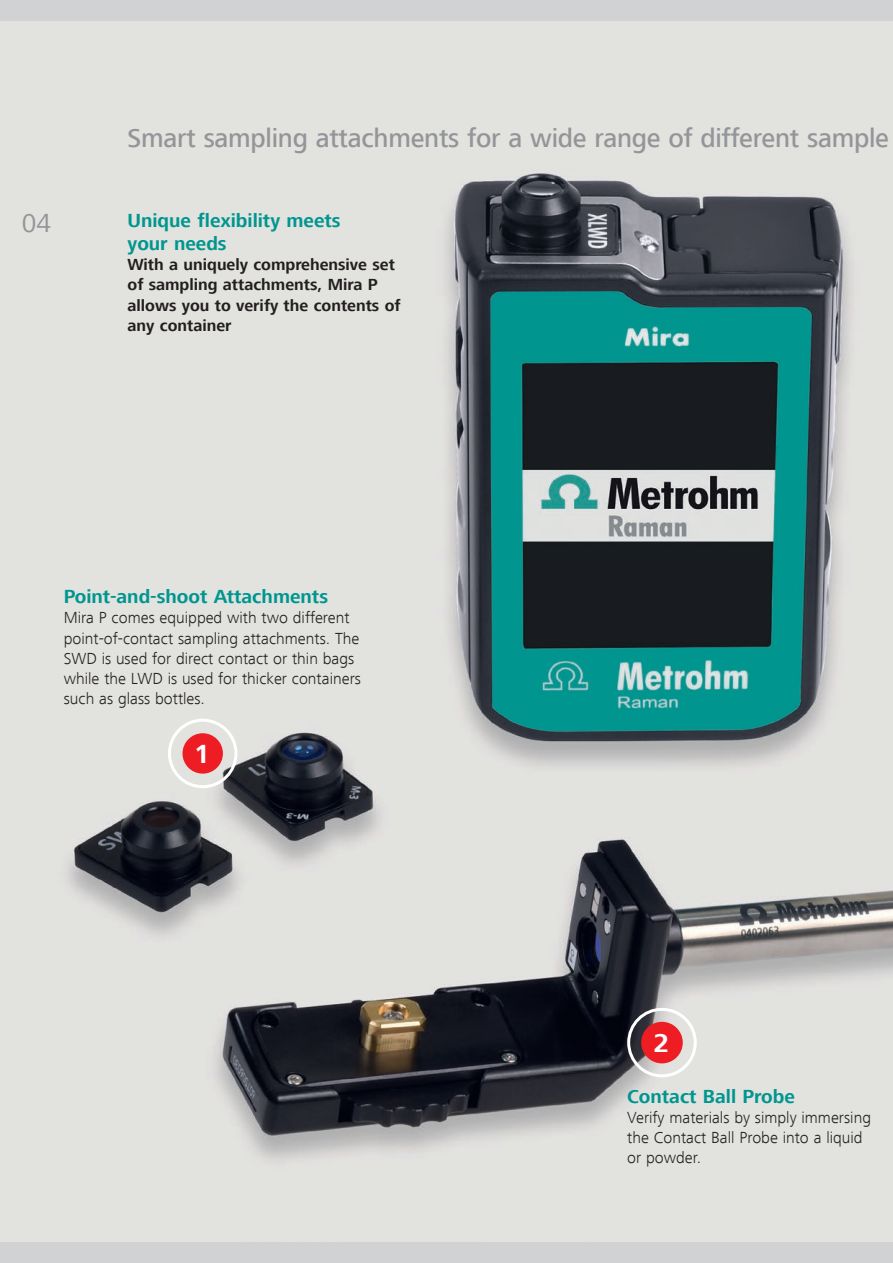
<style>
.page{position:relative;width:893px;height:1263px;background:#fff}
.page>*{position:absolute;margin:0;border:0;box-sizing:border-box;transform-origin:0 0}
.t1{font:500 27px "Frutiger Next LT";letter-spacing:-.01em;color:#939598}
.t2{font:27px "Frutiger Next LT";color:#939598}
.t3{font:700 27px "Frutiger Next LT";color:#fff}
.t4{font:700 19.5px/23.2px "Frutiger Next LT";color:#00968f}
.t5{font:300 16.5px/20.2px "Frutiger Next LT";color:#231f20}
.t6{font:700 16.5px/20.2px "Frutiger Next LT";color:#231f20}
</style>
<div class="page">
<div style="left:0;top:1242px;width:893px;height:21px;background:#d1d2d4"></div>
<div style="left:0;top:0;width:893px;height:21px;background:#d1d2d4"></div>
<img style="left:0;top:21px;width:893px;height:1221px">
<div style="left:168px;top:719px;width:69px;height:69px;border:3px solid #fff;border-radius:50%"></div>
<div style="left:183px;top:733px;width:40px;height:41px;background:#ee1d23;border-radius:50%"></div>
<div style="left:627px;top:1008px;width:70px;height:69px;border:3px solid #fff;border-radius:50%"></div>
<div style="left:641px;top:1022px;width:42px;height:41px;background:#ee1d23;border-radius:50%"></div>
<h1 class="t1" style="left:128px;top:123px;width:763px">Smart sampling attachments for a wide range of different sample</h1>
<h1 class="t2" style="left:22px;top:208px;width:31px">04</h1>
<p class="t4" style="left:128px;top:209px;width:214px">Unique flexibility meets your needs</p>
<p class="t6" style="left:128px;top:255px;width:274px">With a uniquely comprehensive set of sampling attachments, Mira P allows you to verify the contents of any container</p>
<p class="t4" style="left:64px;top:585px;width:266px">Point-and-shoot Attachments</p>
<p class="t5" style="left:64px;top:608px;width:299px">Mira P comes equipped with two different point-of-contact sampling attachments. The SWD is used for direct contact or thin bags while the LWD is used for thicker containers such as glass bottles.</p>
<h1 class="t3" style="left:194px;top:739px;width:17px">1</h1>
<h1 class="t3" style="left:653px;top:1028px;width:17px">2</h1>
<p class="t4" style="left:627px;top:1084px;width:169px">Contact Ball Probe</p>
<p class="t5" style="left:627px;top:1107px;width:245px">Verify materials by simply immersing the Contact Ball Probe into a liquid or powder.</p>
</div>
